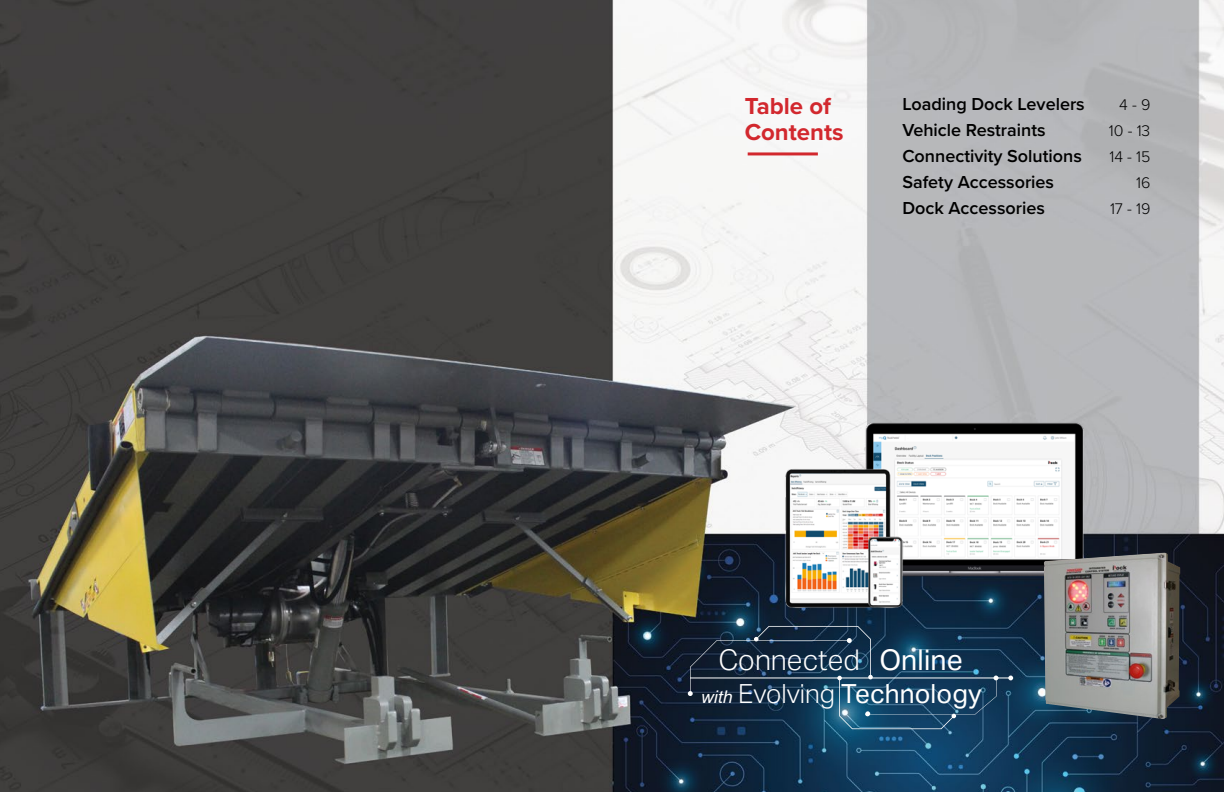
<style>
.page{position:relative;width:1224px;height:792px;background:#fff}
.page>*{position:absolute;margin:0;border:0;box-sizing:border-box;transform-origin:0 0}
.t1{font:300 28.5px "Aktiv Grotesk";color:#fff}
.t2{font:26.3px "Aktiv Grotesk";color:#fff}
.t3{font:700 24px/26px "Proxima Nova";color:#d2282e}
.t4{font:600 18px "Proxima Nova";color:#000}
.t5{font:300 16px "Proxima Nova";color:#000}
.s1{font-weight:400}
.s2{font-family:"Arial Nova";font-style:italic;font-size:17.5px}
.s3{font-weight:300}
</style>
<div class="page">
<img style="left:0;top:0;width:1224px;height:792px">
<hr style="left:748px;top:152px;width:70px;height:3px;background:#d2282e">
<hr style="left:690px;top:677px;width:321px;height:1px;background:#fff">
<svg style="left:1008px;top:676px;width:5px;height:4px"></svg>
<svg style="left:688px;top:626px;width:311px;height:103px;background:#163853"></svg>
<img style="left:783px;top:420px;width:329px;height:192px">
<img style="left:1044px;top:553px;width:136px;height:166px">
<h3 class="t3" style="left:745px;top:93px;width:100px">Table of<br>Contents</h3>
<p class="t4" style="left:902px;top:90px;width:184px">Loading Dock Levelers</p>
<p class="t5" style="left:1119px;top:92px;width:33px">4 - 9</p>
<p class="t4" style="left:902px;top:116px;width:145px">Vehicle Restraints</p>
<p class="t5" style="left:1109px;top:118px;width:43px">10 - 13</p>
<p class="t4" style="left:902px;top:142px;width:181px">Connectivity Solutions</p>
<p class="t5" style="left:1109px;top:145px;width:42px">14 - 15</p>
<p class="t4" style="left:902px;top:168px;width:153px">Safety Accessories</p>
<p class="t5" style="left:1136px;top:171px;width:16px">16</p>
<p class="t4" style="left:902px;top:195px;width:144px">Dock Accessories</p>
<p class="t5" style="left:1110px;top:197px;width:42px">17 - 19</p>
<h1 class="t1" style="left:718px;top:644px;width:246px">Connected <span class="s1">Online</span></h1>
<h2 class="t2" style="left:702px;top:679px;width:281px"><span class="s2">with</span> <span class="s3">Evolving</span> Technology</h2>
</div>
